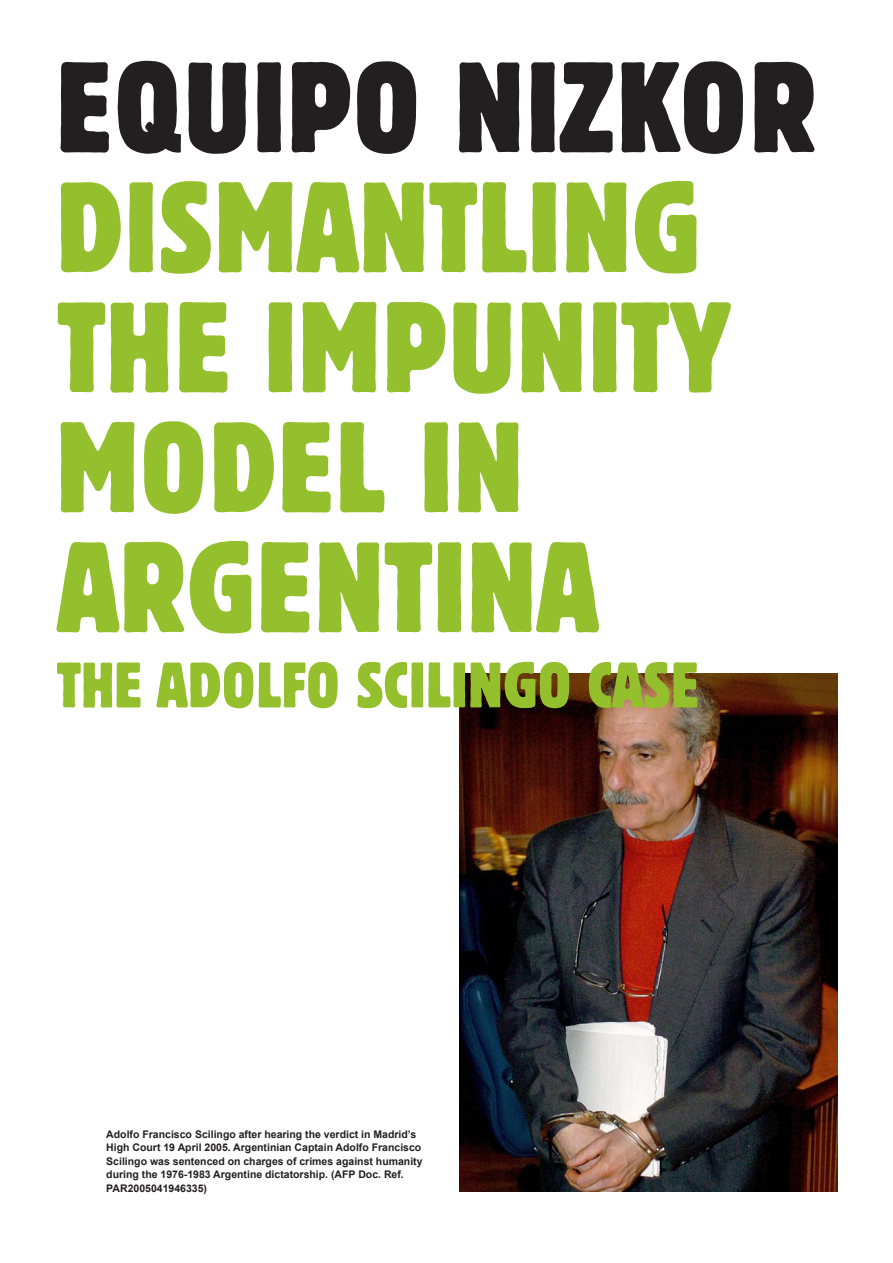
<style>
.page{position:relative;width:893px;height:1263px;background:#fff}
.page>*{position:absolute;margin:0;border:0;box-sizing:border-box;transform-origin:0 0}
.t1{font:condensed 127.5px/120px "Block BE";letter-spacing:.015em;color:#95c02d}
.t2{font:condensed 127.5px "Block BE";letter-spacing:.02em;color:#231f20}
.t3{font:condensed 63.75px "Block BE";letter-spacing:.015em;color:#95c02d}
.t4{font:700 10.5px/13.5px "Arial";color:#231f20}
</style>
<div class="page">
<img style="left:459px;top:673px;width:379px;height:519px">
<h1 class="t2" style="left:56px;top:34px;width:761px">EQUIPO NIZKOR</h1>
<h1 class="t1" style="left:56px;top:164px;width:676px">DISMANTLING<br>THE IMPUNITY<br>MODEL IN<br>ARGENTINA</h1>
<h2 class="t3" style="left:56px;top:648px;width:641px">THE ADOLFO SCILINGO CASE</h2>
<p class="t4" style="left:106px;top:1128px;width:318px">Adolfo Francisco Scilingo after hearing the verdict in Madrid’s High Court 19 April 2005. Argentinian Captain Adolfo Francisco Scilingo was sentenced on charges of crimes against humanity during the 1976-1983 Argentine dictatorship. (AFP Doc. Ref.<br>PAR2005041946335)</p>
</div>
